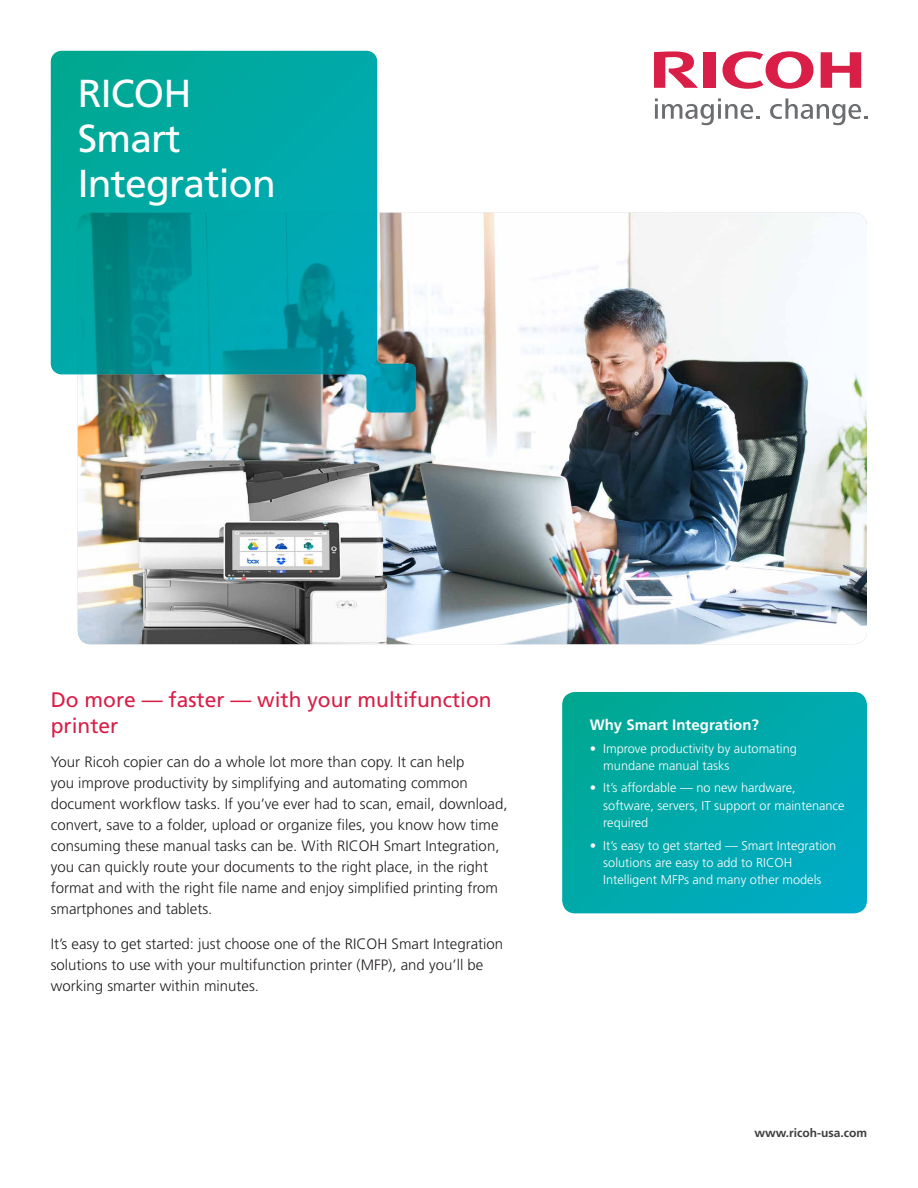
<style>
.page{position:relative;width:918px;height:1188px;background:#fff}
.page>*{position:absolute;margin:0;border:0;box-sizing:border-box;transform-origin:0 0}
.Large_Balloon_Text{font:39px/45px "Frutiger LT Std";letter-spacing:-.02em;color:#fff}
.H2_-_Red{font:21px/25.2px "Frutiger LT Std";color:#d91e47}
.Intro{font:300 15px/21px "Frutiger LT Std";color:#231f20}
.Side_Box_-_Heading{font:700 15px "Frutiger LT Std";color:#fff}
.t1{font:300 12.75px/17.2px "Frutiger LT Std";color:#fff}
.t2{font:700 12px "Frutiger LT Std";color:#3e3e3f}
</style>
<div class="page">
<svg style="left:723px;top:51px;width:91px;height:38px"></svg>
<svg style="left:821px;top:52px;width:40px;height:36px"></svg>
<div style="left:703px;top:52px;width:13px;height:36px;background:#d91e47"></div>
<svg style="left:654px;top:51px;width:44px;height:37px"></svg>
<svg style="left:655px;top:98px;width:105px;height:28px"></svg>
<svg style="left:770px;top:98px;width:97px;height:28px"></svg>
<img style="left:78px;top:213px;width:789px;height:431px">
<svg style="left:562px;top:692px;width:305px;height:221px;background:#00a9ac"></svg>
<svg style="left:51px;top:51px;width:365px;height:362px;background:#24a8a8"></svg>
<p class="Large_Balloon_Text" style="left:78px;top:71px;width:115px">RICOH</p>
<p class="Large_Balloon_Text" style="left:78px;top:116px;width:200px">Smart<br>Integration</p>
<p class="H2_-_Red" style="left:51px;top:688px;width:443px">Do more — faster — with your multifunction printer</p>
<p class="Intro" style="left:51px;top:752px;width:458px">Your Ricoh copier can do a whole lot more than copy. It can help<br>you improve productivity by simplifying and automating common document workflow tasks. If you’ve ever had to scan, email, download, convert, save to a folder, upload or organize files, you know how time consuming these manual tasks can be. With RICOH Smart Integration, you can quickly route your documents to the right place, in the right format and with the right file name and enjoy simplified printing from smartphones and tablets.</p>
<p class="Intro" style="left:51px;top:933px;width:454px">It’s easy to get started: just choose one of the RICOH Smart Integration solutions to use with your multifunction printer (MFP), and you’ll be working smarter within minutes.</p>
<p class="Side_Box_-_Heading" style="left:590px;top:716px;width:171px">Why Smart Integration?</p>
<p class="t1" style="left:603px;top:740px;width:195px;text-indent:-14px">• Improve productivity by automating mundane manual tasks</p>
<p class="t1" style="left:603px;top:780px;width:243px;text-indent:-14px">• It’s affordable — no new hardware, software, servers, IT support or maintenance required</p>
<p class="t1" style="left:603px;top:837px;width:235px;text-indent:-14px">• It’s easy to get started — Smart Integration solutions are easy to add to RICOH<br>Intelligent MFPs and many other models</p>
<p class="t2" style="left:755px;top:1126px;width:114px">www.ricoh-usa.com</p>
</div>
